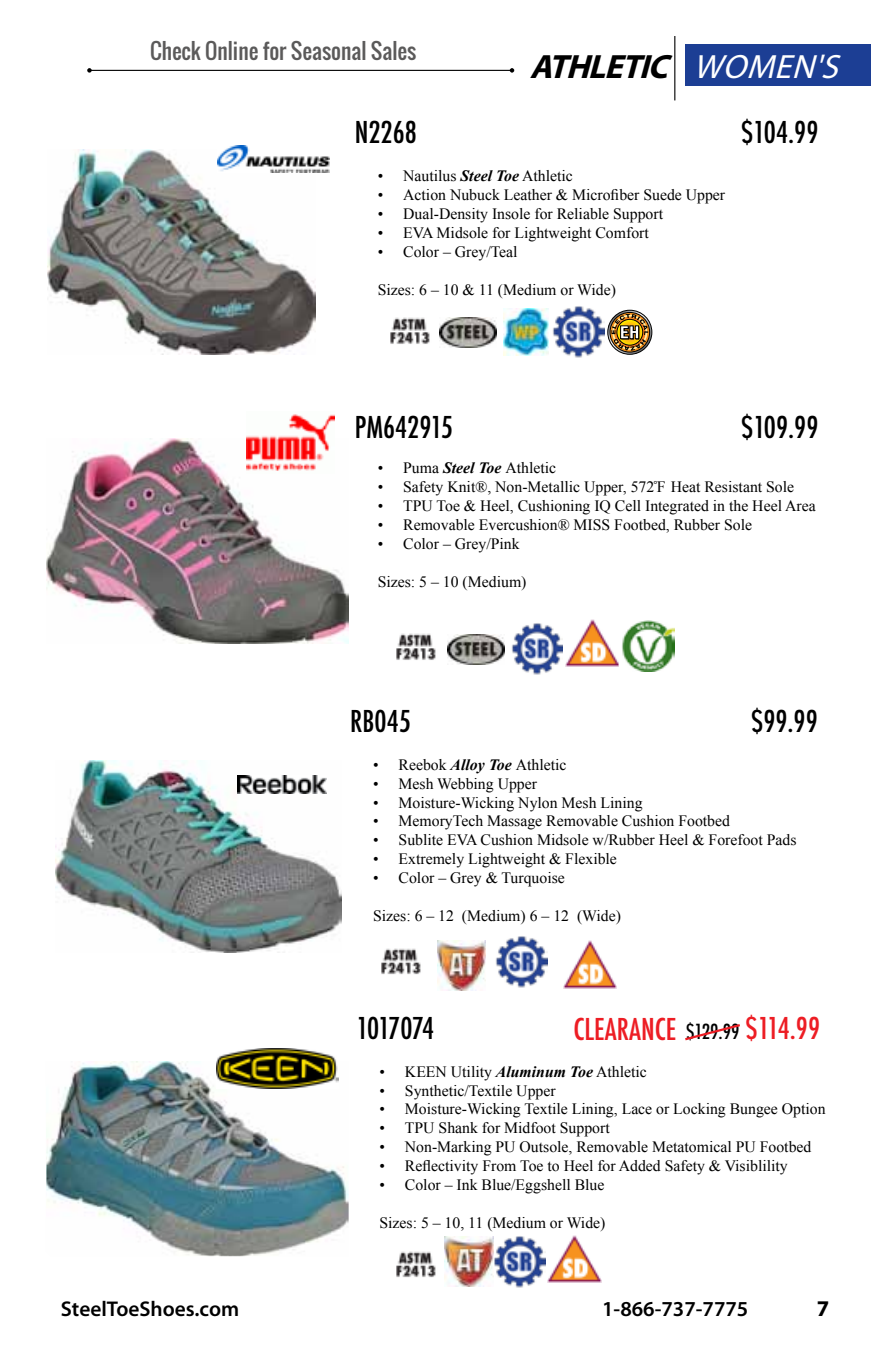
<style>
.page{position:relative;width:871px;height:1357px;background:#fff}
.page>*{position:absolute;margin:0;border:0;box-sizing:border-box;transform-origin:0 0}
.t1{font:italic 700 33.75px "Myriad Pro";color:#000}
.t2{font:500 condensed 29.25px "Futura";color:#000}
.t3{font:500 condensed 29.25px "Futura";color:#ed1d24}
.t4{font:500 condensed 29.25px "Futura";letter-spacing:-.045em;color:#000}
.t5{font:700 22.5px "Myriad Pro";color:#000}
.t6{font:600 21.38px "Myriad Pro";color:#000}
.t7{font:21.38px "Oswald";color:#5b5a5a}
.t8{font:500 condensed 20.25px "Futura";color:#000}
.t9{font:15.75px "Times New Roman";color:#000}
.s1{font-weight:400;color:#fff}
.s2{font-weight:700;font-style:italic}
.s3{font-size:29.25px;color:#ed1d24}
</style>
<div class="page">
<div style="left:685px;top:44px;width:186px;height:42px;background:#1c3e94"></div>
<hr style="left:89px;top:70px;width:423px;height:1px;background:#000">
<svg style="left:87px;top:68px;width:5px;height:5px"></svg>
<svg style="left:510px;top:68px;width:4px;height:5px"></svg>
<hr style="left:674px;top:36px;width:1px;height:64px;background:#000">
<img style="left:46px;top:1061px;width:303px;height:195px">
<img style="left:46px;top:438px;width:302px;height:205px">
<img style="left:47px;top:150px;width:268px;height:204px">
<img style="left:390px;top:317px;width:40px;height:27px">
<img style="left:396px;top:633px;width:40px;height:27px">
<img style="left:396px;top:1250px;width:49px;height:30px">
<svg style="left:608px;top:310px;width:44px;height:44px"></svg>
<div style="left:607px;top:310px;width:45px;height:45px;border:1px solid #000;border-radius:50%"></div>
<div style="left:610px;top:312px;width:40px;height:40px;border:1px solid #000;border-radius:50%"></div>
<svg style="left:611px;top:314px;width:37px;height:37px"></svg>
<img style="left:565px;top:619px;width:54px;height:48px">
<img style="left:548px;top:1235px;width:54px;height:47px">
<img style="left:553px;top:306px;width:51px;height:52px">
<img style="left:511px;top:623px;width:52px;height:52px">
<img style="left:440px;top:317px;width:57px;height:30px">
<img style="left:447px;top:634px;width:58px;height:30px">
<img style="left:493px;top:1236px;width:52px;height:52px">
<img style="left:445px;top:1237px;width:48px;height:50px">
<img style="left:216px;top:1048px;width:122px;height:41px">
<img style="left:622px;top:620px;width:53px;height:51px">
<img style="left:247px;top:414px;width:88px;height:59px">
<img style="left:56px;top:761px;width:285px;height:191px">
<img style="left:237px;top:775px;width:90px;height:19px">
<img style="left:563px;top:941px;width:54px;height:47px">
<img style="left:437px;top:940px;width:49px;height:50px">
<img style="left:381px;top:948px;width:40px;height:27px">
<img style="left:496px;top:936px;width:51px;height:52px">
<img style="left:217px;top:145px;width:112px;height:27px">
<img style="left:503px;top:308px;width:46px;height:48px">
<svg style="left:685px;top:1024px;width:55px;height:17px"></svg>
<h3 class="t7" style="left:150px;top:35px;width:268px">Check Online for Seasonal Sales</h3>
<h1 class="t1" style="left:530px;top:45px;width:320px">Athletic <span class="s1">WoMEN'S</span></h1>
<h2 class="t2" style="left:355px;top:114px;width:64px">N2268</h2>
<h2 class="t2" style="left:741px;top:114px;width:79px">$104.99</h2>
<p class="t9" style="left:378px;top:165px;width:197px">• Nautilus <span class="s2">Steel Toe</span> Athletic</p>
<p class="t9" style="left:378px;top:184px;width:349px">• Action Nubuck Leather &amp; Microfiber Suede Upper</p>
<p class="t9" style="left:378px;top:203px;width:287px">• Dual-Density Insole for Reliable Support</p>
<p class="t9" style="left:378px;top:222px;width:273px">• EVA Midsole for Lightweight Comfort</p>
<p class="t9" style="left:378px;top:241px;width:141px">• Color – Grey/Teal</p>
<p class="t9" style="left:378px;top:279px;width:240px">Sizes: 6 – 10 &amp; 11 (Medium or Wide)</p>
<h2 class="t2" style="left:355px;top:409px;width:99px">PM642915</h2>
<h2 class="t2" style="left:741px;top:409px;width:79px">$109.99</h2>
<p class="t9" style="left:378px;top:457px;width:180px">• Puma <span class="s2">Steel Toe</span> Athletic</p>
<p class="t9" style="left:378px;top:476px;width:418px">• Safety Knit®, Non-Metallic Upper, 572̊F Heat Resistant Sole</p>
<p class="t9" style="left:378px;top:495px;width:439px">• TPU Toe &amp; Heel, Cushioning IQ Cell Integrated in the Heel Area</p>
<p class="t9" style="left:378px;top:514px;width:376px">• Removable Evercushion® MISS Footbed, Rubber Sole</p>
<p class="t9" style="left:378px;top:533px;width:143px">• Color – Grey/Pink</p>
<p class="t9" style="left:378px;top:571px;width:150px">Sizes: 5 – 10 (Medium)</p>
<h2 class="t2" style="left:350px;top:702px;width:62px">RB045</h2>
<h2 class="t2" style="left:751px;top:702px;width:68px">$99.99</h2>
<p class="t9" style="left:373px;top:754px;width:195px">• Reebok <span class="s2">Alloy Toe</span> Athletic</p>
<p class="t9" style="left:373px;top:773px;width:165px">• Mesh Webbing Upper</p>
<p class="t9" style="left:373px;top:792px;width:271px">• Moisture-Wicking Nylon Mesh Lining</p>
<p class="t9" style="left:373px;top:810px;width:358px">• MemoryTech Massage Removable Cushion Footbed</p>
<p class="t9" style="left:373px;top:829px;width:425px">• Sublite EVA Cushion Midsole w/Rubber Heel &amp; Forefoot Pads</p>
<p class="t9" style="left:373px;top:848px;width:245px">• Extremely Lightweight &amp; Flexible</p>
<p class="t9" style="left:373px;top:867px;width:193px">• Color – Grey &amp; Turquoise</p>
<p class="t9" style="left:373px;top:905px;width:249px">Sizes: 6 – 12 (Medium) 6 – 12 (Wide)</p>
<h2 class="t4" style="left:356px;top:1009px;width:79px">1017074</h2>
<p class="t8" style="left:686px;top:1018px;width:135px">$129.99 <span class="s3">$114.99</span></p>
<p class="t9" style="left:379px;top:1061px;width:269px">• KEEN Utility <span class="s2">Aluminum Toe</span> Athletic</p>
<p class="t9" style="left:379px;top:1079px;width:178px">• Synthetic/Textile Upper</p>
<p class="t9" style="left:379px;top:1098px;width:447px">• Moisture-Wicking Textile Lining, Lace or Locking Bungee Option</p>
<p class="t9" style="left:379px;top:1117px;width:232px">• TPU Shank for Midfoot Support</p>
<p class="t9" style="left:379px;top:1136px;width:433px">• Non-Marking PU Outsole, Removable Metatomical PU Footbed</p>
<p class="t9" style="left:379px;top:1155px;width:410px">• Reflectivity From Toe to Heel for Added Safety &amp; Visiblility</p>
<p class="t9" style="left:379px;top:1174px;width:226px">• Color – Ink Blue/Eggshell Blue</p>
<p class="t9" style="left:379px;top:1212px;width:227px">Sizes: 5 – 10, 11 (Medium or Wide)</p>
<h2 class="t3" style="left:573px;top:1010px;width:45px">CLEARANC</h2>
<h2 class="t3" style="left:666px;top:1010px;width:12px">E</h2>
<h3 class="t6" style="left:61px;top:1295px;width:180px">SteelToeShoes.com</h3>
<h3 class="t6" style="left:602px;top:1295px;width:148px">1-866-737-7775</h3>
<h3 class="t5" style="left:817px;top:1293px;width:14px">7</h3>
</div>
